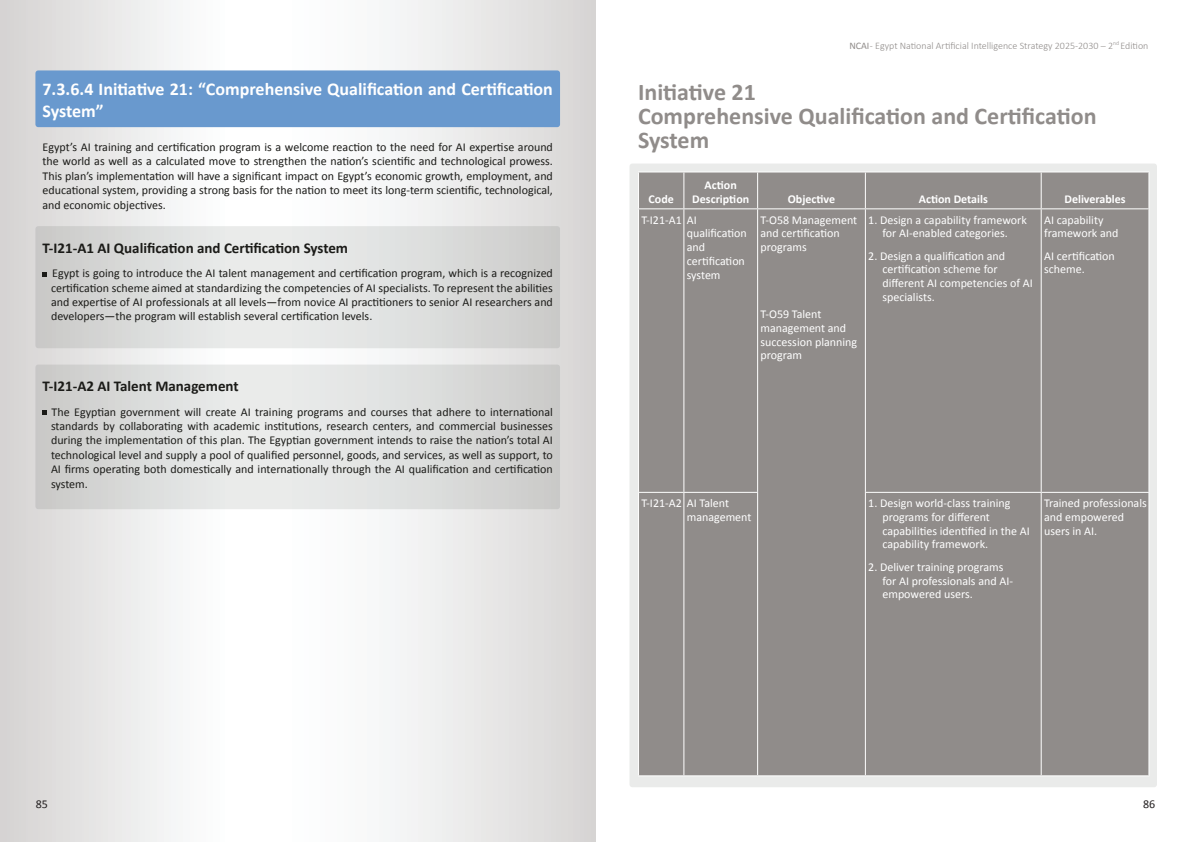
<style>
.page{position:relative;width:1191px;height:842px;background:#fff}
.page>*{position:absolute;margin:0;border:0;box-sizing:border-box;transform-origin:0 0}
.t1{font:700 24px/24px "Calibri";color:#908c8a}
.t2{font:700 18px/21.6px "Calibri";color:#fff}
.t3{font:700 15px "Calibri";color:#1b1b18}
.t4{font:12px/14.4px "Calibri";color:#1b1b18;text-align:justify}
.t5{font:12px/13.8px "Calibri";color:#fff}
.t6{font:700 12px/14.4px "Calibri";color:#fff;text-align:center}
.t7{font:12px "Calibri";color:#231f20}
.t8{font:300 10px "Calibri";color:#908c8a}
.s1{font-weight:400}
</style>
<div class="page">
<svg style="left:0;top:0;width:595px;height:842px"></svg>
<div style="left:629px;top:164px;width:528px;height:623px;background:#eaebea;border-radius:3px"></div>
<svg style="left:35px;top:365px;width:525px;height:144px;background:#dcdddc"></svg>
<svg style="left:35px;top:226px;width:525px;height:122px;background:#dcdddc"></svg>
<div style="left:35px;top:70px;width:525px;height:57px;background:#6999ce;border-radius:3px"></div>
<svg style="left:43px;top:272px;width:4px;height:4px"></svg>
<svg style="left:43px;top:410px;width:4px;height:4px"></svg>
<div style="left:639px;top:172px;width:509px;height:603px;background:#908c8a"></div>
<hr style="left:638px;top:172px;width:1px;height:36px;background:#fff">
<hr style="left:638px;top:171px;width:46px;height:1px;background:#fff">
<hr style="left:684px;top:171px;width:73px;height:1px;background:#fff">
<hr style="left:683px;top:172px;width:1px;height:36px;background:#fff">
<hr style="left:757px;top:172px;width:1px;height:36px;background:#fff">
<hr style="left:757px;top:171px;width:108px;height:1px;background:#fff">
<hr style="left:865px;top:172px;width:1px;height:36px;background:#fff">
<hr style="left:865px;top:171px;width:176px;height:1px;background:#fff">
<hr style="left:1041px;top:171px;width:108px;height:1px;background:#fff">
<hr style="left:1040px;top:172px;width:1px;height:36px;background:#fff">
<hr style="left:1148px;top:172px;width:1px;height:36px;background:#fff">
<hr style="left:638px;top:209px;width:1px;height:283px;background:#fff">
<hr style="left:638px;top:208px;width:46px;height:1px;background:#fff">
<hr style="left:683px;top:209px;width:1px;height:283px;background:#fff">
<hr style="left:684px;top:208px;width:73px;height:1px;background:#fff">
<hr style="left:757px;top:209px;width:1px;height:283px;background:#fff">
<hr style="left:757px;top:208px;width:108px;height:1px;background:#fff">
<hr style="left:865px;top:209px;width:1px;height:283px;background:#fff">
<hr style="left:865px;top:208px;width:176px;height:1px;background:#fff">
<hr style="left:1041px;top:208px;width:108px;height:1px;background:#fff">
<hr style="left:1040px;top:209px;width:1px;height:283px;background:#fff">
<hr style="left:1148px;top:209px;width:1px;height:283px;background:#fff">
<hr style="left:638px;top:493px;width:1px;height:282px;background:#fff">
<hr style="left:638px;top:492px;width:46px;height:1px;background:#fff">
<hr style="left:684px;top:492px;width:74px;height:1px;background:#fff">
<hr style="left:683px;top:493px;width:1px;height:282px;background:#fff">
<hr style="left:638px;top:775px;width:46px;height:1px;background:#fff">
<hr style="left:684px;top:775px;width:73px;height:1px;background:#fff">
<hr style="left:757px;top:493px;width:1px;height:282px;background:#fff">
<hr style="left:757px;top:775px;width:108px;height:1px;background:#fff">
<hr style="left:865px;top:493px;width:1px;height:282px;background:#fff">
<hr style="left:865px;top:492px;width:176px;height:1px;background:#fff">
<hr style="left:1041px;top:492px;width:108px;height:1px;background:#fff">
<hr style="left:1040px;top:493px;width:1px;height:282px;background:#fff">
<hr style="left:1148px;top:493px;width:1px;height:282px;background:#fff">
<hr style="left:865px;top:775px;width:176px;height:1px;background:#fff">
<hr style="left:1041px;top:775px;width:108px;height:1px;background:#fff">
<h2 class="t2" style="left:43px;top:78px;width:512px">7.3.6.4 Initiative 21: “Comprehensive Qualification and Certification<br>System”</h2>
<p class="t4" style="left:43px;top:139px;width:512px">Egypt’s AI training and certification program is a welcome reaction to the need for AI expertise around the world as well as a calculated move to strengthen the nation’s scientific and technological prowess.<br>This plan’s implementation will have a significant impact on Egypt’s economic growth, employment, and educational system, providing a strong basis for the nation to meet its long-term scientific, technological, and economic objectives.</p>
<p class="t3" style="left:43px;top:237px;width:307px">T-I21-A1 AI Qualification and Certification System</p>
<p class="t4" style="left:51px;top:265px;width:503px">Egypt is going to introduce the AI talent management and certification program, which is a recognized certification scheme aimed at standardizing the competencies of AI specialists. To represent the abilities and expertise of AI professionals at all levels—from novice AI practitioners to senior AI researchers and developers—the program will establish several certification levels.</p>
<p class="t3" style="left:43px;top:376px;width:198px">T-I21-A2 AI Talent Management</p>
<p class="t4" style="left:51px;top:404px;width:503px">The Egyptian government will create AI training programs and courses that adhere to international standards by collaborating with academic institutions, research centers, and commercial businesses during the implementation of this plan. The Egyptian government intends to raise the nation’s total AI technological level and supply a pool of qualified personnel, goods, and services, as well as support, to AI firms operating both domestically and internationally through the AI qualification and certification system.</p>
<p class="t7" style="left:36px;top:797px;width:14px">85</p>
<p class="t8" style="left:849px;top:39px;width:301px"><span class="s1">NCAI</span> - Egypt National Artificial Intelligence Strategy 2025-2030 – 2<sup>nd</sup> Edition</p>
<h1 class="t1" style="left:638px;top:79px;width:460px">Initiative 21<br>Comprehensive Qualification and Certification<br>System</h1>
<p class="t6" style="left:648px;top:192px;width:27px">Code</p>
<p class="t6" style="left:692px;top:177px;width:58px">Action<br>Description</p>
<p class="t6" style="left:788px;top:192px;width:49px">Objective</p>
<p class="t6" style="left:918px;top:192px;width:71px">Action Details</p>
<p class="t6" style="left:1064px;top:192px;width:63px">Deliverables</p>
<p class="t5" style="left:687px;top:212px;width:62px;text-indent:-45px">T-I21-A1 AI qualification and certification system</p>
<p class="t5" style="left:760px;top:212px;width:98px">T-O58 Management and certification programs</p>
<p class="t5" style="left:760px;top:307px;width:98px">T-O59 Talent management and succession planning program</p>
<p class="t5" style="left:868px;top:212px;width:160px;text-align:center">1. Design a capability framework for AI-enabled categories.</p>
<p class="t5" style="left:882px;top:248px;width:152px;text-indent:-14px">2. Design a qualification and certification scheme for different AI competencies of AI specialists.</p>
<p class="t5" style="left:1044px;top:212px;width:76px">AI capability framework and</p>
<p class="t5" style="left:1044px;top:248px;width:72px">AI certification scheme.</p>
<p class="t5" style="left:687px;top:496px;width:66px;text-indent:-45px">T-I21-A2 AI Talent management</p>
<p class="t5" style="left:882px;top:496px;width:149px;text-indent:-14px">1. Design world-class training programs for different capabilities identified in the AI capability framework.</p>
<p class="t5" style="left:882px;top:559px;width:132px;text-indent:-14px">2. Deliver training programs for AI professionals and AI&shy;empowered users.</p>
<p class="t5" style="left:1044px;top:496px;width:104px">Trained professionals and empowered users in AI.</p>
<p class="t7" style="left:1143px;top:797px;width:14px">86</p>
</div>
